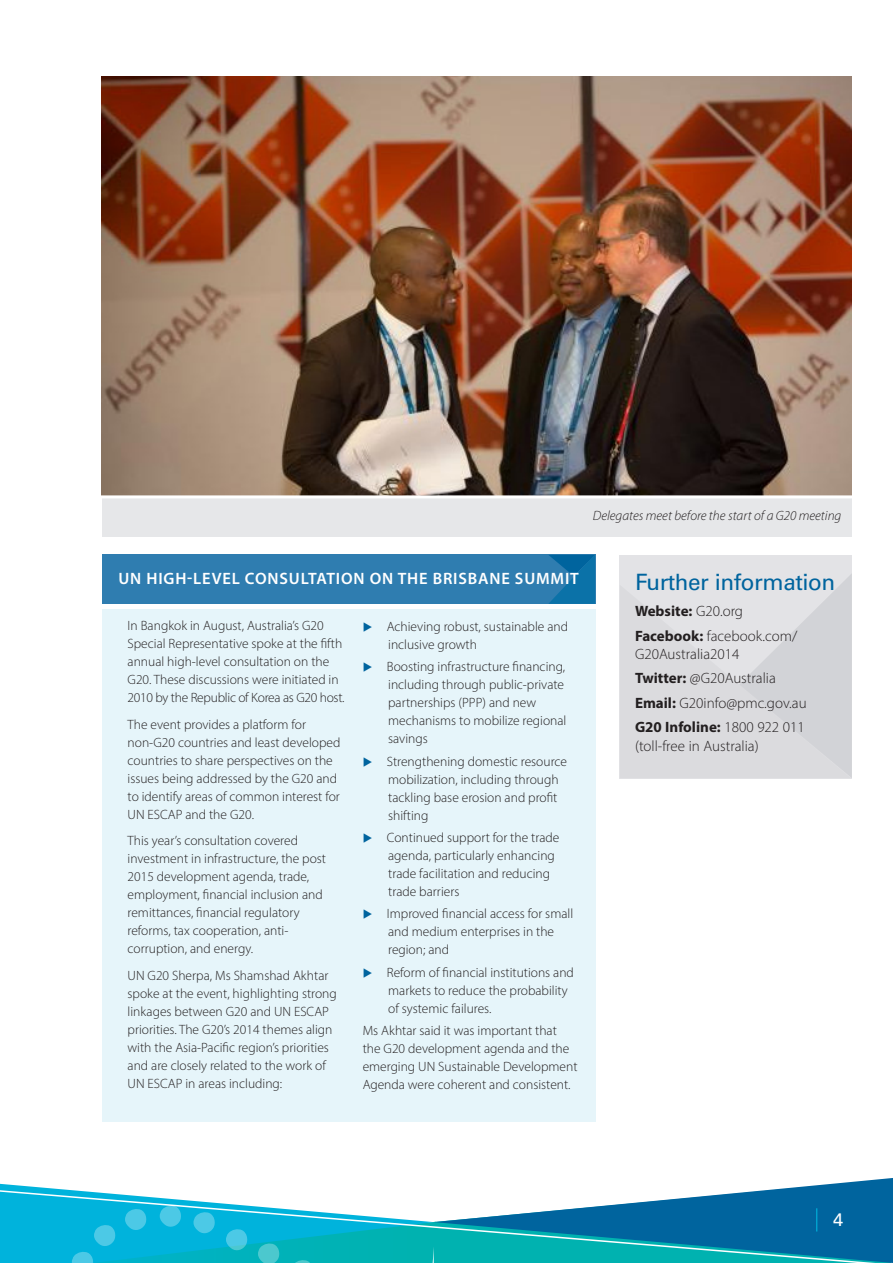
<style>
.page{position:relative;width:893px;height:1263px;background:#fff}
.page>*{position:absolute;margin:0;border:0;box-sizing:border-box;transform-origin:0 0}
.t1{font:22.5px "Univers LT Std";letter-spacing:-.02em;color:#00649e}
.t2{font:18px "Univers LT Std";color:#fff}
.Head_02{font:600 16.5px "Myriad Pro";letter-spacing:.05em;color:#fff}
.t3{font:300 15px/18px "Myriad Pro";color:#231f20}
.t4{font:700 15px "Myriad Pro";color:#231f20}
.t5{font:300 13.5px/18px "Myriad Pro";color:#231f20}
.Photo_caption{font:italic 300 13.5px "Myriad Pro";color:#231f20}
.s1{color:#00649e}
.s2{font-weight:300}
.s3{font-weight:700}
</style>
<div class="page">
<div style="left:102px;top:467px;width:750px;height:70px;background:#e6e7e9"></div>
<img style="left:102px;top:77px;width:750px;height:418px">
<div style="left:102px;top:554px;width:493px;height:50px;background:#2f7db0"></div>
<svg style="left:549px;top:554px;width:46px;height:50px"></svg>
<div style="left:102px;top:609px;width:493px;height:513px;background:#e6f5fa"></div>
<hr style="left:94px;top:495px;width:766px;height:3px;background:#fff">
<div style="left:619px;top:555px;width:233px;height:223px;background:#dbdbde"></div>
<svg style="left:0;top:1178px;width:893px;height:85px"></svg>
<p class="Photo_caption" style="left:593px;top:508px;width:250px">Delegates meet before the start of a G20 meeting</p>
<p class="Head_02" style="left:118px;top:568px;width:462px">UN HIGH-LEVEL CONSULTATION ON THE BRISBANE SUMMIT</p>
<p class="t5" style="left:128px;top:617px;width:219px">In Bangkok in August, Australia’s G20<br>Special Representative spoke at the fifth annual high-level consultation on the G20. These discussions were initiated in 2010 by the Republic of Korea as G20 host.</p>
<p class="t5" style="left:128px;top:715px;width:214px">The event provides a platform for non-G20 countries and least developed countries to share perspectives on the issues being addressed by the G20 and to identify areas of common interest for UN ESCAP and the G20.</p>
<p class="t5" style="left:128px;top:832px;width:200px">This year’s consultation covered investment in infrastructure, the post 2015 development agenda, trade, employment, financial inclusion and remittances, financial regulatory reforms, tax cooperation, anti&shy;corruption, and energy.</p>
<p class="t5" style="left:128px;top:966px;width:211px">UN G20 Sherpa, Ms Shamshad Akhtar spoke at the event, highlighting strong linkages between G20 and UN ESCAP priorities. The G20’s 2014 themes align with the Asia-Pacific region’s priorities and are closely related to the work of UN ESCAP in areas including:</p>
<p class="t5" style="left:388px;top:617px;width:181px;text-indent:-26px"><span class="s1">◆</span> Achieving robust, sustainable and inclusive growth</p>
<p class="t5" style="left:388px;top:658px;width:180px;text-indent:-26px"><span class="s1">◆</span> Boosting infrastructure financing, including through public-private partnerships (PPP) and new mechanisms to mobilize regional savings</p>
<p class="t5" style="left:388px;top:752px;width:180px;text-indent:-26px"><span class="s1">◆</span> Strengthening domestic resource mobilization, including through tackling base erosion and profit shifting</p>
<p class="t5" style="left:388px;top:828px;width:173px;text-indent:-26px"><span class="s1">◆</span> Continued support for the trade agenda, particularly enhancing trade facilitation and reducing trade barriers</p>
<p class="t5" style="left:388px;top:904px;width:187px;text-indent:-26px"><span class="s1">◆</span> Improved financial access for small and medium enterprises in the region; and</p>
<p class="t5" style="left:388px;top:963px;width:187px;text-indent:-26px"><span class="s1">◆</span> Reform of financial institutions and markets to reduce the probability of systemic failures.</p>
<p class="t5" style="left:363px;top:1021px;width:216px">Ms Akhtar said it was important that the G20 development agenda and the emerging UN Sustainable Development Agenda were coherent and consistent.</p>
<p class="t1" style="left:635px;top:568px;width:202px">Further information</p>
<p class="t4" style="left:635px;top:601px;width:110px">Website: <span class="s2">G20.org</span></p>
<p class="t3" style="left:635px;top:627px;width:164px"><span class="s3">Facebook:</span> facebook.com/<br>G20Australia2014</p>
<p class="t3" style="left:635px;top:669px;width:142px"><span class="s3">Twitter:</span> @G20Australia</p>
<p class="t3" style="left:635px;top:693px;width:173px"><span class="s3">Email:</span> G20info@pmc.gov.au</p>
<p class="t3" style="left:635px;top:717px;width:171px;line-height:19.5px"><span class="s3">G20 Infoline:</span> 1800 922 011 (toll-free in Australia)</p>
<p class="t2" style="left:833px;top:1209px;width:12px">4</p>
</div>
